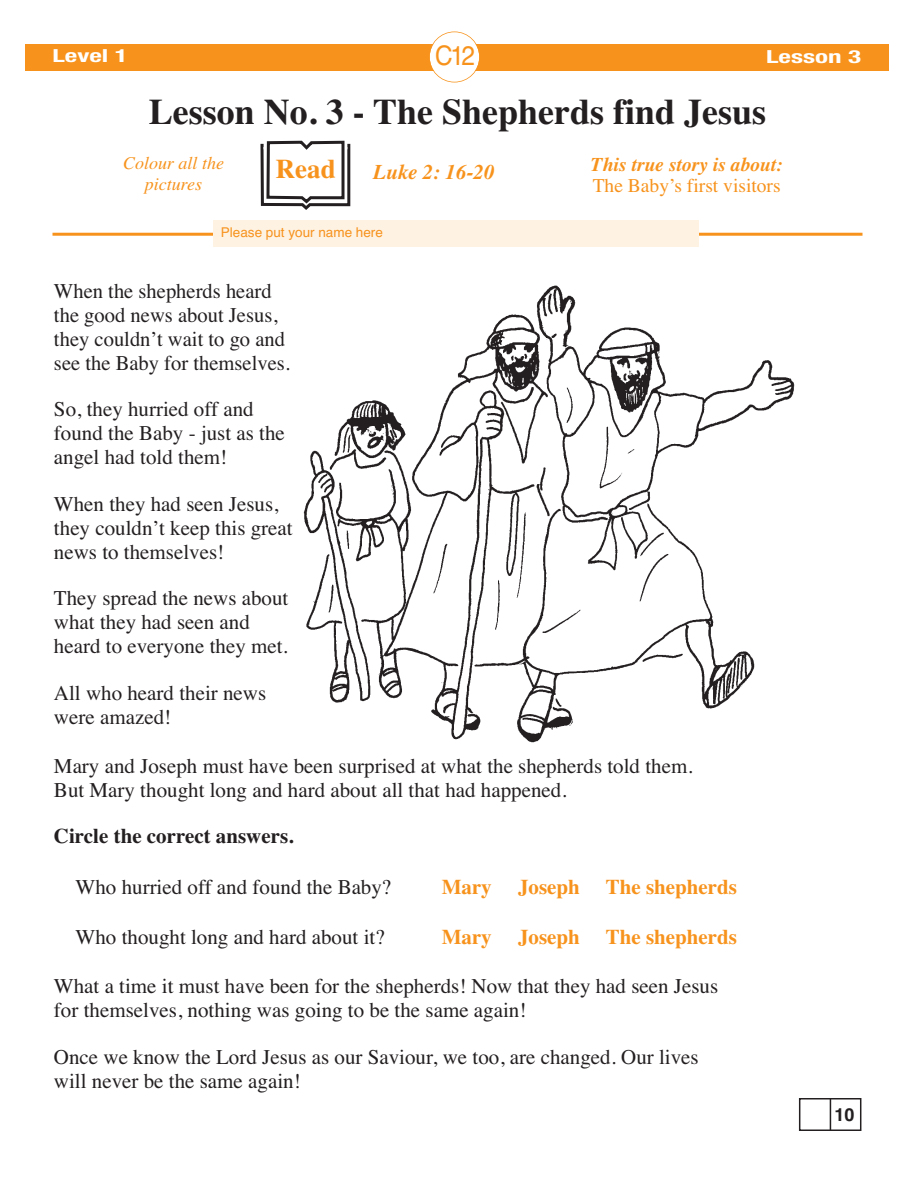
<style>
.page{position:relative;width:918px;height:1188px;background:#fff}
.page>*{position:absolute;margin:0;border:0;box-sizing:border-box;transform-origin:0 0}
.t1{font:700 36px "Times";color:#231f20}
.t2{font:700 27px "Times";color:#f7931d}
.t3{font:27px "Helvetica";color:#f7931d;scale:.9 1}
.t4{font:21px/24px "Times";color:#231f20}
.t5{font:700 21px "Times";color:#f7931d}
.t6{font:700 21px "Times";color:#231f20}
.t7{font:italic 700 21px "Times";color:#f7931d}
.t8{font:19.5px "Times";color:#f7931d}
.t9{font:italic 700 19.5px "Times";color:#f7931d}
.t10{font:italic 18px/21.6px "Times";color:#f7931d;text-align:center}
.t11{font:700 condensed 18px "Helvetica Neue";color:#fff;scale:1.5 1}
.t12{font:700 18px "Helvetica";color:#231f20}
.t13{font:13.5px "Helvetica";color:#f7931d}
</style>
<div class="page">
<svg style="left:286px;top:140px;width:59px;height:1px"></svg>
<svg style="left:260px;top:141px;width:90px;height:69px"></svg>
<hr style="left:52px;top:233px;width:810px;height:3px;background:#f7931d">
<div style="left:26px;top:44px;width:864px;height:27px;background:#f7931d"></div>
<div style="left:430px;top:32px;width:49px;height:50px;background:#fff;border-radius:50%"></div>
<div style="left:429px;top:31px;width:51px;height:51px;border:2px solid #f7931d;border-radius:50%"></div>
<div style="left:213px;top:220px;width:486px;height:27px;background:#fef2e3"></div>
<svg style="left:798px;top:1098px;width:64px;height:33px"></svg>
<img style="left:303px;top:285px;width:492px;height:458px">
<div style="left:348px;top:334px;width:105px;height:52px;background:#fff"></div>
<div style="left:602px;top:707px;width:40px;height:34px;background:#fff"></div>
<p class="t11" style="left:52px;top:46px;width:52px">Level 1</p>
<p class="t3" style="left:435px;top:45px;width:46px">C12</p>
<p class="t11" style="left:766px;top:46px;width:65px">Lesson 3</p>
<h1 class="t1" style="left:149px;top:99px;width:619px">Lesson No. 3 - The Shepherds find Jesus</h1>
<p class="t7" style="left:373px;top:165px;width:123px">Luke 2: 16-20</p>
<p class="t9" style="left:591px;top:158px;width:193px">This true story is about:</p>
<p class="t8" style="left:593px;top:179px;width:189px">The Baby’s first visitors</p>
<p class="t10" style="left:123px;top:154px;width:103px">Colour all the pictures</p>
<p class="t2" style="left:276px;top:159px;width:61px">Read</p>
<p class="t13" style="left:221px;top:228px;width:164px">Please put your name here</p>
<p class="t4" style="left:54px;top:281px;width:238px">When the shepherds heard the good news about Jesus, they couldn’t wait to go and see the Baby for themselves.</p>
<p class="t4" style="left:54px;top:399px;width:232px">So, they hurried off and found the Baby - just as the angel had told them!</p>
<p class="t4" style="left:54px;top:494px;width:240px">When they had seen Jesus, they couldn’t keep this great news to themselves!</p>
<p class="t4" style="left:54px;top:588px;width:236px">They spread the news about what they had seen and heard to everyone they met.</p>
<p class="t4" style="left:54px;top:683px;width:214px">All who heard their news were amazed!</p>
<p class="t4" style="left:54px;top:756px;width:640px">Mary and Joseph must have been surprised at what the shepherds told them.<br>But Mary thought long and hard about all that had happened.</p>
<p class="t6" style="left:54px;top:829px;width:241px">Circle the correct answers.</p>
<p class="t4" style="left:76px;top:877px;width:317px">Who hurried off and found the Baby?</p>
<p class="t5" style="left:442px;top:879px;width:52px">Mary</p>
<p class="t5" style="left:518px;top:879px;width:220px">Joseph The shepherds</p>
<p class="t4" style="left:76px;top:927px;width:311px">Who thought long and hard about it?</p>
<p class="t5" style="left:442px;top:929px;width:52px">Mary</p>
<p class="t5" style="left:518px;top:929px;width:220px">Joseph The shepherds</p>
<p class="t4" style="left:54px;top:976px;width:666px">What a time it must have been for the shepherds! Now that they had seen Jesus for themselves, nothing was going to be the same again!</p>
<p class="t4" style="left:54px;top:1047px;width:646px">Once we know the Lord Jesus as our Saviour, we too, are changed. Our lives will never be the same again!</p>
<p class="t12" style="left:835px;top:1108px;width:22px">10</p>
</div>
